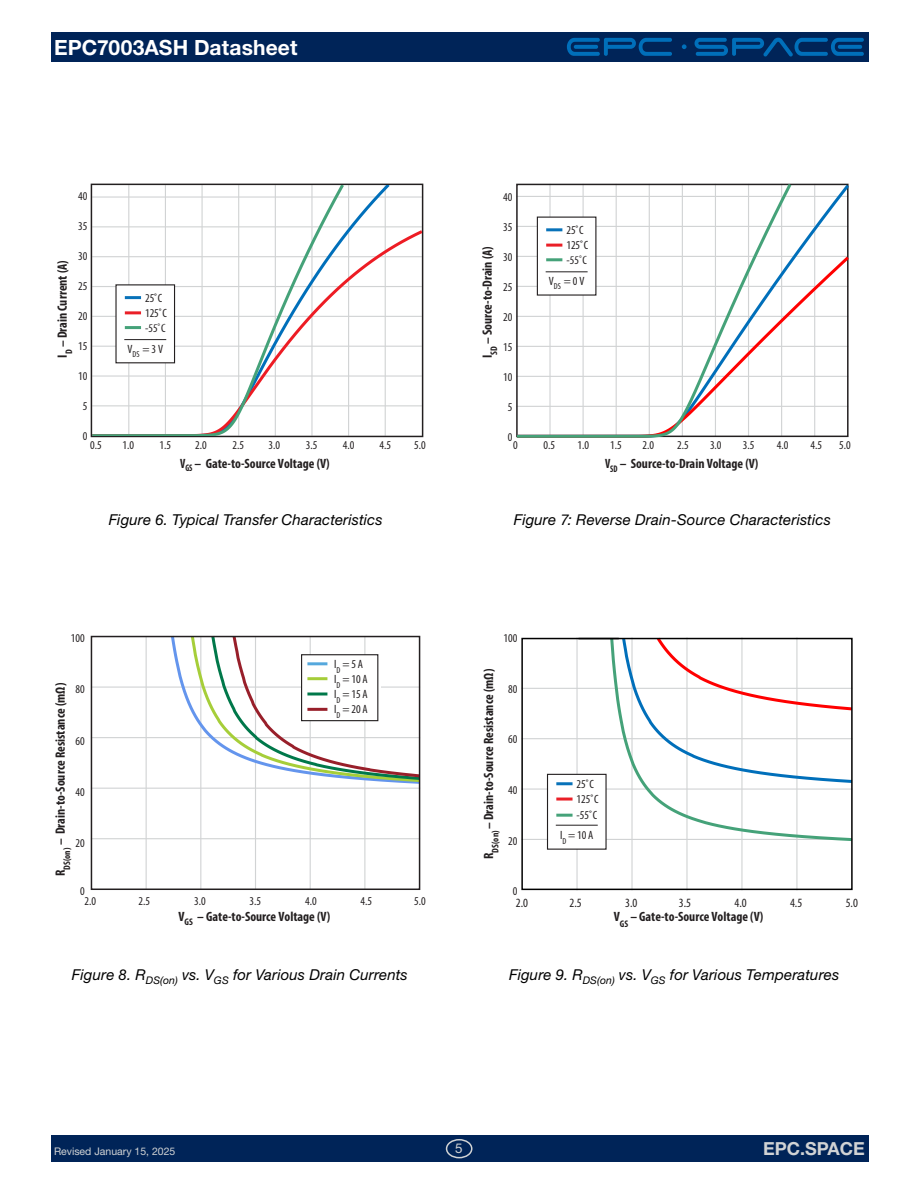
<style>
.page{position:relative;width:918px;height:1188px;background:#fff}
.page>*{position:absolute;margin:0;border:0;box-sizing:border-box;transform-origin:0 0}
.t1{font:700 21px "Helvetica Neue LT Std";letter-spacing:.005em;color:#fff}
.t2{font:700 18px "Helvetica Neue LT Std";color:#d1d3d4}
.t3{font:italic 15px "Helvetica Neue LT Std";letter-spacing:.01em;color:#000}
.t4{font:700 condensed 13.5px "Myriad Pro";color:#231f20}
.t5{font:700 condensed 13.5px "Myriad Pro";color:#231f20;scale:.86 1}
.t6{font:13.5px "Helvetica Neue LT Std";color:#d1d3d4}
.t7{font:condensed 12.6px "Myriad Pro";color:#231f20}
.t8{font:condensed 12px/15px "Myriad Pro";color:#231f20}
.t9{font:10.5px "Helvetica Neue LT Std";color:#d1d3d4}
</style>
<div class="page">
<div style="left:51px;top:1135px;width:817px;height:27px;background:#002458"></div>
<div style="left:51px;top:32px;width:817px;height:30px;background:#002458"></div>
<div style="left:446px;top:1139px;width:27px;height:19px;border:2px solid #d1d3d4;border-radius:50%"></div>
<svg style="left:567px;top:38px;width:105px;height:18px"></svg>
<svg style="left:695px;top:38px;width:169px;height:18px"></svg>
<svg style="left:682px;top:44px;width:5px;height:5px"></svg>
<svg style="left:91px;top:184px;width:332px;height:253px"></svg>
<svg style="left:347px;top:185px;width:46px;height:43px"></svg>
<svg style="left:347px;top:228px;width:75px;height:208px"></svg>
<svg style="left:92px;top:185px;width:255px;height:251px"></svg>
<div style="left:116px;top:285px;width:59px;height:78px;background:#fff"></div>
<div style="left:115px;top:284px;width:60px;height:79px;border:1px solid #231f20"></div>
<hr style="left:125px;top:311px;width:16px;height:3px;background:#ea1f27">
<hr style="left:125px;top:326px;width:16px;height:3px;background:#45a279">
<hr style="left:125px;top:296px;width:16px;height:3px;background:#0872b9">
<hr style="left:124px;top:339px;width:42px;height:1px;background:#231f20">
<svg style="left:794px;top:183px;width:55px;height:71px"></svg>
<svg style="left:794px;top:254px;width:55px;height:184px"></svg>
<svg style="left:516px;top:183px;width:278px;height:255px"></svg>
<div style="left:537px;top:217px;width:59px;height:78px;background:#fff"></div>
<hr style="left:546px;top:244px;width:16px;height:3px;background:#ea1f27">
<hr style="left:546px;top:258px;width:16px;height:3px;background:#45a279">
<hr style="left:546px;top:228px;width:16px;height:3px;background:#0872b9">
<hr style="left:546px;top:271px;width:42px;height:1px;background:#231f20">
<hr style="left:146px;top:637px;width:1px;height:252px;background:#d1d3d4">
<hr style="left:200px;top:637px;width:1px;height:252px;background:#d1d3d4">
<hr style="left:255px;top:637px;width:1px;height:252px;background:#d1d3d4">
<hr style="left:310px;top:637px;width:1px;height:252px;background:#d1d3d4">
<hr style="left:364px;top:637px;width:1px;height:252px;background:#d1d3d4">
<hr style="left:91px;top:838px;width:329px;height:1px;background:#d1d3d4">
<hr style="left:91px;top:788px;width:329px;height:1px;background:#d1d3d4">
<hr style="left:91px;top:737px;width:329px;height:1px;background:#d1d3d4">
<hr style="left:91px;top:687px;width:329px;height:1px;background:#d1d3d4">
<svg style="left:169px;top:635px;width:252px;height:150px"></svg>
<div style="left:91px;top:636px;width:329px;height:254px;border:2px solid #231f20"></div>
<div style="left:302px;top:655px;width:79px;height:66px;background:#fff"></div>
<div style="left:301px;top:654px;width:77px;height:67px;border:1px solid #231f20"></div>
<hr style="left:307px;top:662px;width:20px;height:3px;background:#55a8dd">
<hr style="left:307px;top:677px;width:20px;height:3px;background:#a5cd39">
<hr style="left:307px;top:693px;width:20px;height:3px;background:#00784a">
<hr style="left:307px;top:708px;width:20px;height:3px;background:#981f2a">
<hr style="left:576px;top:638px;width:2px;height:252px;background:#d1d3d4">
<hr style="left:631px;top:638px;width:2px;height:252px;background:#d1d3d4">
<hr style="left:686px;top:638px;width:2px;height:252px;background:#d1d3d4">
<hr style="left:741px;top:638px;width:2px;height:252px;background:#d1d3d4">
<hr style="left:796px;top:638px;width:1px;height:252px;background:#d1d3d4">
<hr style="left:522px;top:839px;width:330px;height:1px;background:#d1d3d4">
<hr style="left:522px;top:788px;width:330px;height:2px;background:#d1d3d4">
<hr style="left:522px;top:738px;width:330px;height:1px;background:#d1d3d4">
<hr style="left:522px;top:688px;width:330px;height:1px;background:#d1d3d4">
<svg style="left:609px;top:637px;width:244px;height:206px"></svg>
<div style="left:521px;top:638px;width:332px;height:252px;border:2px solid #000"></div>
<hr style="left:578px;top:638px;width:41px;height:1px;background:#000">
<div style="left:548px;top:774px;width:58px;height:75px;background:#fff"></div>
<div style="left:547px;top:774px;width:60px;height:76px;border:1px solid #231f20"></div>
<hr style="left:556px;top:798px;width:17px;height:3px;background:#ea1f27">
<hr style="left:556px;top:814px;width:17px;height:3px;background:#45a279">
<hr style="left:556px;top:782px;width:17px;height:3px;background:#0872b9">
<hr style="left:556px;top:825px;width:42px;height:1px;background:#231f20">
<h1 class="t1" style="left:54px;top:34px;width:245px">EPC7003ASH Datasheet</h1>
<p class="t8" style="left:78px;top:189px;width:11px">40</p>
<p class="t8" style="left:78px;top:219px;width:11px">35</p>
<p class="t8" style="left:78px;top:249px;width:11px">30</p>
<p class="t8" style="left:78px;top:279px;width:11px">25</p>
<p class="t8" style="left:78px;top:309px;width:11px">20</p>
<p class="t8" style="left:78px;top:339px;width:11px">15</p>
<p class="t8" style="left:78px;top:369px;width:11px">10</p>
<p class="t8" style="left:83px;top:399px;width:6px">5</p>
<p class="t8" style="left:83px;top:429px;width:6px">0</p>
<p class="t4" style="left:54px;top:358px;width:99px;rotate:-90deg">I<sub>D</sub> – Drain Current (A)</p>
<p class="t8" style="left:145px;top:290px;width:23px">25˚C<br>125˚C</p>
<p class="t8" style="left:127px;top:341px;width:37px">V<sub>DS</sub> = 3 V</p>
<p class="t8" style="left:145px;top:320px;width:22px">-55˚C</p>
<p class="t8" style="left:90px;top:437px;width:13px">0.5</p>
<p class="t8" style="left:123px;top:437px;width:13px">1.0</p>
<p class="t8" style="left:160px;top:437px;width:13px">1.5</p>
<p class="t8" style="left:195px;top:437px;width:13px">2.0</p>
<p class="t8" style="left:233px;top:437px;width:13px">2.5</p>
<p class="t8" style="left:269px;top:437px;width:13px">3.0</p>
<p class="t8" style="left:306px;top:437px;width:13px">3.5</p>
<p class="t8" style="left:343px;top:437px;width:13px">4.0</p>
<p class="t8" style="left:380px;top:437px;width:13px">4.5</p>
<p class="t8" style="left:414px;top:437px;width:13px">5.0</p>
<p class="t5" style="left:180px;top:455px;width:176px">V<sub>GS</sub> – Gate-to-Source Voltage (V)</p>
<p class="t8" style="left:503px;top:189px;width:11px">40</p>
<p class="t8" style="left:503px;top:219px;width:11px">35</p>
<p class="t8" style="left:503px;top:249px;width:11px">30</p>
<p class="t8" style="left:503px;top:279px;width:11px">25</p>
<p class="t8" style="left:503px;top:309px;width:11px">20</p>
<p class="t8" style="left:503px;top:339px;width:11px">15</p>
<p class="t8" style="left:503px;top:369px;width:11px">10</p>
<p class="t8" style="left:508px;top:399px;width:6px">5</p>
<p class="t8" style="left:508px;top:429px;width:6px">0</p>
<p class="t8" style="left:566px;top:222px;width:23px">25˚C<br>125˚C</p>
<p class="t8" style="left:549px;top:274px;width:37px">V<sub>DS</sub> = 0 V</p>
<p class="t4" style="left:479px;top:358px;width:113px;rotate:-90deg">I<sub>SD</sub> – Source-to-Drain (A)</p>
<p class="t8" style="left:566px;top:252px;width:22px">-55˚C</p>
<p class="t8" style="left:513px;top:438px;width:6px">0</p>
<p class="t8" style="left:544px;top:438px;width:13px">0.5</p>
<p class="t8" style="left:578px;top:438px;width:13px">1.0</p>
<p class="t8" style="left:610px;top:438px;width:13px">1.5</p>
<p class="t8" style="left:643px;top:438px;width:13px">2.0</p>
<p class="t8" style="left:677px;top:438px;width:13px">2.5</p>
<p class="t8" style="left:710px;top:438px;width:13px">3.0</p>
<p class="t8" style="left:743px;top:438px;width:13px">3.5</p>
<p class="t8" style="left:777px;top:438px;width:13px">4.0</p>
<p class="t8" style="left:811px;top:438px;width:13px">4.5</p>
<p class="t8" style="left:839px;top:438px;width:13px">5.0</p>
<p class="t5" style="left:605px;top:455px;width:180px">V<sub>SD</sub> – Source-to-Drain Voltage (V)</p>
<p class="t3" style="left:109px;top:511px;width:276px">Figure 6. Typical Transfer Characteristics</p>
<p class="t3" style="left:514px;top:511px;width:319px">Figure 7: Reverse Drain-Source Characteristics</p>
<p class="t8" style="left:71px;top:630px;width:15px">100</p>
<p class="t8" style="left:504px;top:631px;width:15px">100</p>
<p class="t8" style="left:334px;top:656px;width:35px">I<sub>D</sub> = 5 A<br>I<sub>D</sub> = 10 A<br>I<sub>D</sub> = 15 A<br>I<sub>D</sub> = 20 A</p>
<p class="t4" style="left:52px;top:876px;width:195px;rotate:-90deg">R<sub>DS(on)</sub> – Drain-to-Source Resistance (mΩ)</p>
<p class="t8" style="left:76px;top:682px;width:11px">80</p>
<p class="t8" style="left:76px;top:733px;width:11px">60</p>
<p class="t8" style="left:76px;top:784px;width:11px">40</p>
<p class="t8" style="left:76px;top:835px;width:11px">20</p>
<p class="t8" style="left:85px;top:885px;width:13px;line-height:10.5px;text-indent:-5px">0<br>2.0</p>
<p class="t8" style="left:139px;top:894px;width:13px">2.5</p>
<p class="t8" style="left:194px;top:894px;width:13px">3.0</p>
<p class="t8" style="left:250px;top:894px;width:13px">3.5</p>
<p class="t8" style="left:305px;top:894px;width:13px">4.0</p>
<p class="t8" style="left:361px;top:894px;width:13px">4.5</p>
<p class="t8" style="left:414px;top:894px;width:13px">5.0</p>
<p class="t4" style="left:480px;top:859px;width:191px;rotate:-90deg">R<sub>DS(on)</sub> – Drain-to-Source Resistance (mΩ)</p>
<p class="t8" style="left:508px;top:681px;width:11px">80</p>
<p class="t8" style="left:508px;top:732px;width:11px">60</p>
<p class="t8" style="left:508px;top:782px;width:11px">40</p>
<p class="t8" style="left:508px;top:833px;width:11px">20</p>
<p class="t8" style="left:577px;top:776px;width:23px">25˚C<br>125˚C</p>
<p class="t8" style="left:560px;top:828px;width:35px">I<sub>D</sub> = 10 A</p>
<p class="t8" style="left:577px;top:808px;width:22px">-55˚C</p>
<p class="t8" style="left:513px;top:883px;width:6px">0</p>
<p class="t7" style="left:516px;top:895px;width:14px">2.0</p>
<p class="t7" style="left:570px;top:895px;width:14px">2.5</p>
<p class="t7" style="left:625px;top:895px;width:14px">3.0</p>
<p class="t7" style="left:679px;top:895px;width:14px">3.5</p>
<p class="t7" style="left:734px;top:895px;width:14px">4.0</p>
<p class="t7" style="left:790px;top:895px;width:14px">4.5</p>
<p class="t7" style="left:846px;top:895px;width:14px">5.0</p>
<p class="t4" style="left:179px;top:908px;width:153px">V<sub>GS</sub> – Gate-to-Source Voltage (V)</p>
<p class="t4" style="left:614px;top:908px;width:151px">V<sub>GS</sub> – Gate-to-Source Voltage (V)</p>
<p class="t3" style="left:72px;top:965px;width:337px">Figure 8. R<sub>DS(on)</sub> vs. V<sub>GS</sub> for Various Drain Currents</p>
<p class="t3" style="left:509px;top:965px;width:332px">Figure 9. R<sub>DS(on)</sub> vs. V<sub>GS</sub> for Various Temperatures</p>
<p class="t9" style="left:54px;top:1145px;width:123px">Revised January 15, 2025</p>
<p class="t6" style="left:455px;top:1141px;width:9px">5</p>
<h2 class="t2" style="left:763px;top:1138px;width:103px">EPC.SPACE</h2>
</div>
